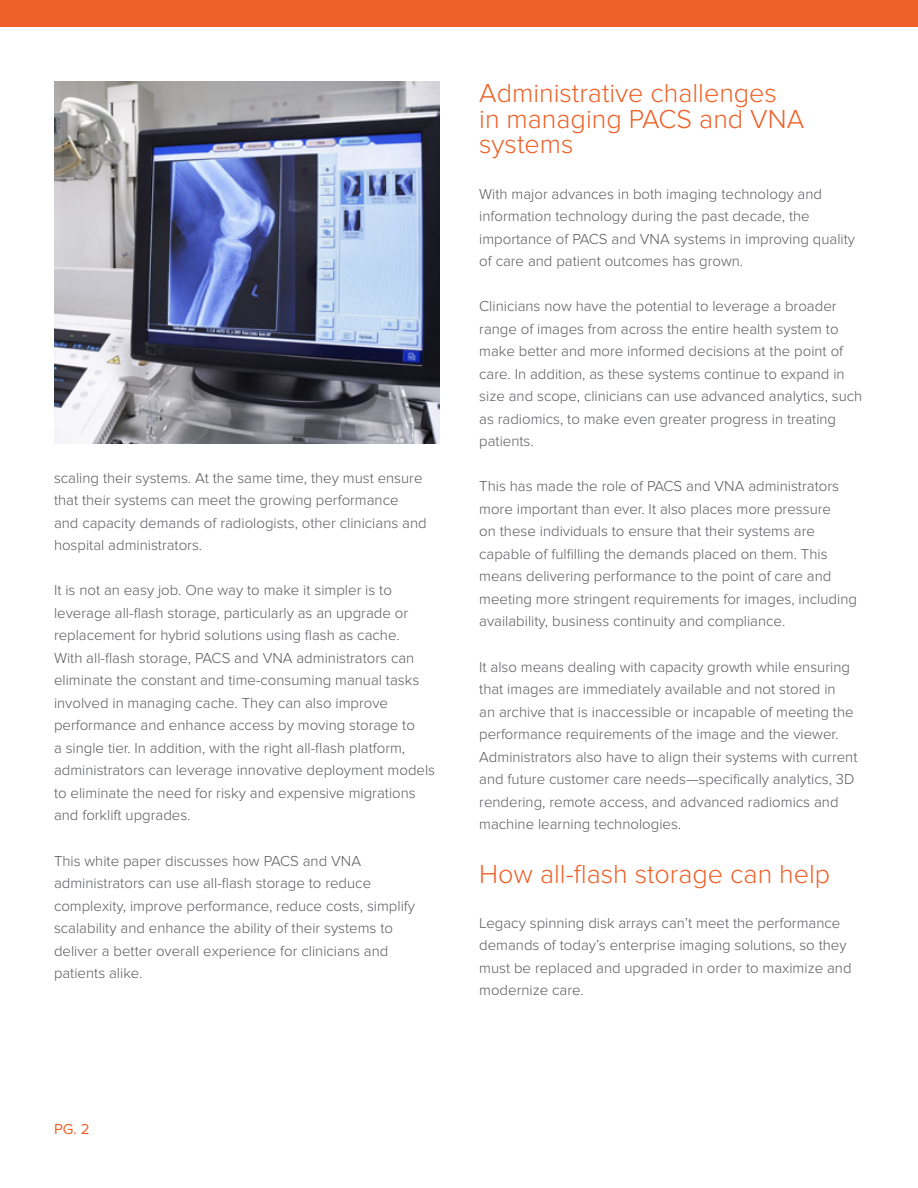
<style>
.page{position:relative;width:918px;height:1188px;background:#fff}
.page>*{position:absolute;margin:0;border:0;box-sizing:border-box;transform-origin:0 0}
.t1{font:300 27px/25.5px "Proxima Nova";color:#ee6129}
.t2{font:300 15px/22.5px "Proxima Nova";color:#5a5b5e}
.t3{font:15px "Proxima Nova";color:#ee6129}
</style>
<div class="page">
<div style="left:0;top:0;width:918px;height:27px;background:#ee6129"></div>
<img style="left:54px;top:81px;width:386px;height:363px">
<p class="t2" style="left:54px;top:467px;width:374px">scaling their systems. At the same time, they must ensure that their systems can meet the growing performance and capacity demands of radiologists, other clinicians and hospital administrators.</p>
<p class="t2" style="left:54px;top:579px;width:383px">It is not an easy job. One way to make it simpler is to leverage all-flash storage, particularly as an upgrade or replacement for hybrid solutions using flash as cache.<br>With all-flash storage, PACS and VNA administrators can eliminate the constant and time-consuming manual tasks involved in managing cache. They can also improve performance and enhance access by moving storage to<br>a single tier. In addition, with the right all-flash platform, administrators can leverage innovative deployment models to eliminate the need for risky and expensive migrations and forklift upgrades.</p>
<p class="t2" style="left:54px;top:850px;width:363px">This white paper discusses how PACS and VNA administrators can use all-flash storage to reduce complexity, improve performance, reduce costs, simplify scalability and enhance the ability of their systems to deliver a better overall experience for clinicians and patients alike.</p>
<h1 class="t1" style="left:479px;top:81px;width:326px">Administrative challenges in managing PACS and VNA systems</h1>
<p class="t2" style="left:479px;top:182px;width:377px">With major advances in both imaging technology and information technology during the past decade, the importance of PACS and VNA systems in improving quality of care and patient outcomes has grown.</p>
<p class="t2" style="left:479px;top:295px;width:385px">Clinicians now have the potential to leverage a broader range of images from across the entire health system to make better and more informed decisions at the point of care. In addition, as these systems continue to expand in size and scope, clinicians can use advanced analytics, such as radiomics, to make even greater progress in treating patients.</p>
<p class="t2" style="left:479px;top:475px;width:379px">This has made the role of PACS and VNA administrators more important than ever. It also places more pressure<br>on these individuals to ensure that their systems are capable of fulfilling the demands placed on them. This means delivering performance to the point of care and meeting more stringent requirements for images, including availability, business continuity and compliance.</p>
<p class="t2" style="left:479px;top:655px;width:380px">It also means dealing with capacity growth while ensuring that images are immediately available and not stored in<br>an archive that is inaccessible or incapable of meeting the performance requirements of the image and the viewer.<br>Administrators also have to align their systems with current and future customer care needs—specifically analytics, 3D rendering, remote access, and advanced radiomics and machine learning technologies.</p>
<h1 class="t1" style="left:479px;top:861px;width:352px">How all-flash storage can help</h1>
<p class="t2" style="left:479px;top:912px;width:374px">Legacy spinning disk arrays can’t meet the performance demands of today’s enterprise imaging solutions, so they must be replaced and upgraded in order to maximize and modernize care.</p>
<p class="t3" style="left:54px;top:1120px;width:37px">PG. 2</p>
</div>
